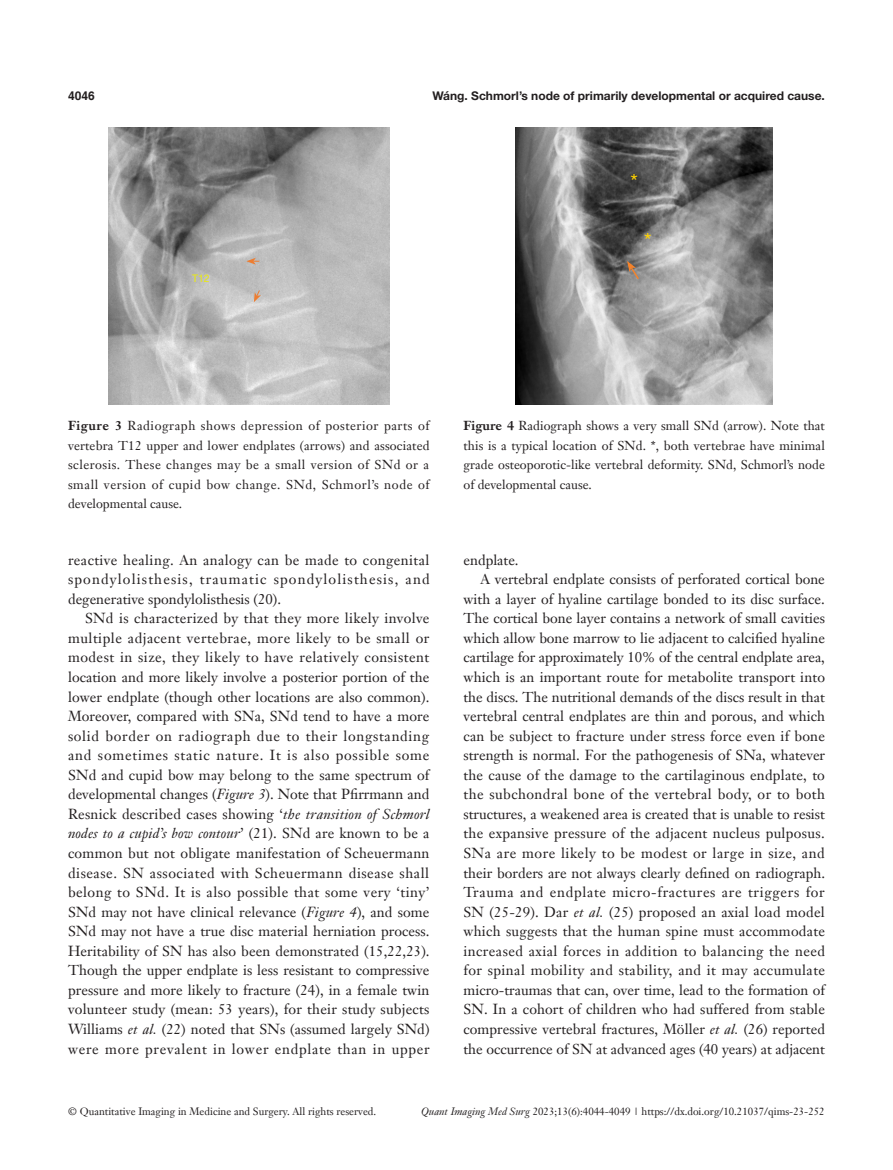
<style>
.page{position:relative;width:893px;height:1170px;background:#fff}
.page>*{position:absolute;margin:0;border:0;box-sizing:border-box;transform-origin:0 0}
.t1{font:21px "Helvetica Neue LT Pro";color:#ffd302}
.t2{font:14.25px/19.5px "Janson Text LT";color:#231f20;text-align:justify}
.t3{font:12.75px/19.5px "Janson Text LT";letter-spacing:.005em;color:#231f20;text-align:justify}
.ZY-Running_title{font:700 12px "Helvetica Neue LT Pro";color:#231f20}
.t4{font:700 12px "Helvetica";color:#231f20}
.ZY-doi{font:10.5px "Janson Text LT";color:#231f20}
.ZY-banquan{font:10.5px "Janson Text LT";color:#231f20}
.t5{font:10.5px "Helvetica Neue LT Pro";color:#ecec0c}
.s1{font-weight:700}
.s2{font-style:italic}
</style>
<div class="page">
<img style="left:516px;top:128px;width:257px;height:276px">
<svg style="left:627px;top:261px;width:13px;height:20px"></svg>
<img style="left:108px;top:128px;width:281px;height:276px">
<svg style="left:246px;top:258px;width:13px;height:7px"></svg>
<svg style="left:254px;top:289px;width:7px;height:13px"></svg>
<p class="t4" style="left:68px;top:88px;width:28px">4046</p>
<p class="ZY-Running_title" style="left:432px;top:88px;width:394px">Wáng. Schmorl’s node of primarily developmental or acquired cause.</p>
<p class="t1" style="left:630px;top:169px;width:9px">*</p>
<p class="t5" style="left:192px;top:272px;width:19px">T12</p>
<p class="t1" style="left:644px;top:227px;width:9px">*</p>
<p class="t3" style="left:68px;top:415px;width:363px"><span class="s1">Figure 3</span> Radiograph shows depression of posterior parts of vertebra T12 upper and lower endplates (arrows) and associated sclerosis. These changes may be a small version of SNd or a small version of cupid bow change. SNd, Schmorl’s node of developmental cause.</p>
<p class="t3" style="left:463px;top:415px;width:363px"><span class="s1">Figure 4</span> Radiograph shows a very small SNd (arrow). Note that this is a typical location of SNd. *, both vertebrae have minimal grade osteoporotic-like vertebral deformity. SNd, Schmorl’s node of developmental cause.</p>
<p class="t2" style="left:68px;top:549px;width:363px">reactive healing. An analogy can be made to congenital spondylolisthesis, traumatic spondylolisthesis, and degenerative spondylolisthesis (20).</p>
<p class="t2" style="left:68px;top:608px;width:363px;text-indent:17px">SNd is characterized by that they more likely involve multiple adjacent vertebrae, more likely to be small or modest in size, they likely to have relatively consistent location and more likely involve a posterior portion of the lower endplate (though other locations are also common).<br>Moreover, compared with SNa, SNd tend to have a more solid border on radiograph due to their longstanding and sometimes static nature. It is also possible some SNd and cupid bow may belong to the same spectrum of developmental changes (<span class="s2">Figure 3</span>). Note that Pfirrmann and Resnick described cases showing ‘<span class="s2">the transition of Schmorl nodes to a cupid’s bow contour</span>’ (21). SNd are known to be a common but not obligate manifestation of Scheuermann disease. SN associated with Scheuermann disease shall belong to SNd. It is also possible that some very ‘tiny’ SNd may not have clinical relevance (<span class="s2">Figure 4</span>), and some SNd may not have a true disc material herniation process.<br>Heritability of SN has also been demonstrated (15,22,23).<br>Though the upper endplate is less resistant to compressive pressure and more likely to fracture (24), in a female twin volunteer study (mean: 53 years), for their study subjects Williams <span class="s2">et al.</span> (22) noted that SNs (assumed largely SNd) were more prevalent in lower endplate than in upper</p>
<p class="t2" style="left:463px;top:549px;width:57px">endplate.</p>
<p class="t2" style="left:463px;top:569px;width:363px;text-indent:17px">A vertebral endplate consists of perforated cortical bone with a layer of hyaline cartilage bonded to its disc surface.<br>The cortical bone layer contains a network of small cavities which allow bone marrow to lie adjacent to calcified hyaline cartilage for approximately 10% of the central endplate area, which is an important route for metabolite transport into the discs. The nutritional demands of the discs result in that vertebral central endplates are thin and porous, and which can be subject to fracture under stress force even if bone strength is normal. For the pathogenesis of SNa, whatever the cause of the damage to the cartilaginous endplate, to the subchondral bone of the vertebral body, or to both structures, a weakened area is created that is unable to resist the expansive pressure of the adjacent nucleus pulposus.<br>SNa are more likely to be modest or large in size, and their borders are not always clearly defined on radiograph.<br>Trauma and endplate micro-fractures are triggers for SN (25-29). Dar <span class="s2">et al.</span> (25) proposed an axial load model which suggests that the human spine must accommodate increased axial forces in addition to balancing the need for spinal mobility and stability, and it may accumulate micro-traumas that can, over time, lead to the formation of SN. In a cohort of children who had suffered from stable compressive vertebral fractures, Möller <span class="s2">et al.</span> (26) reported the occurrence of SN at advanced ages (40 years) at adjacent</p>
<p class="ZY-banquan" style="left:68px;top:1104px;width:310px">© Quantitative Imaging in Medicine and Surgery. All rights reserved.</p>
<p class="ZY-doi" style="left:421px;top:1104px;width:405px"><span class="s2">Quant Imaging Med Surg</span> 2023;13(6):4044-4049 | https://dx.doi.org/10.21037/qims-23-252</p>
</div>
